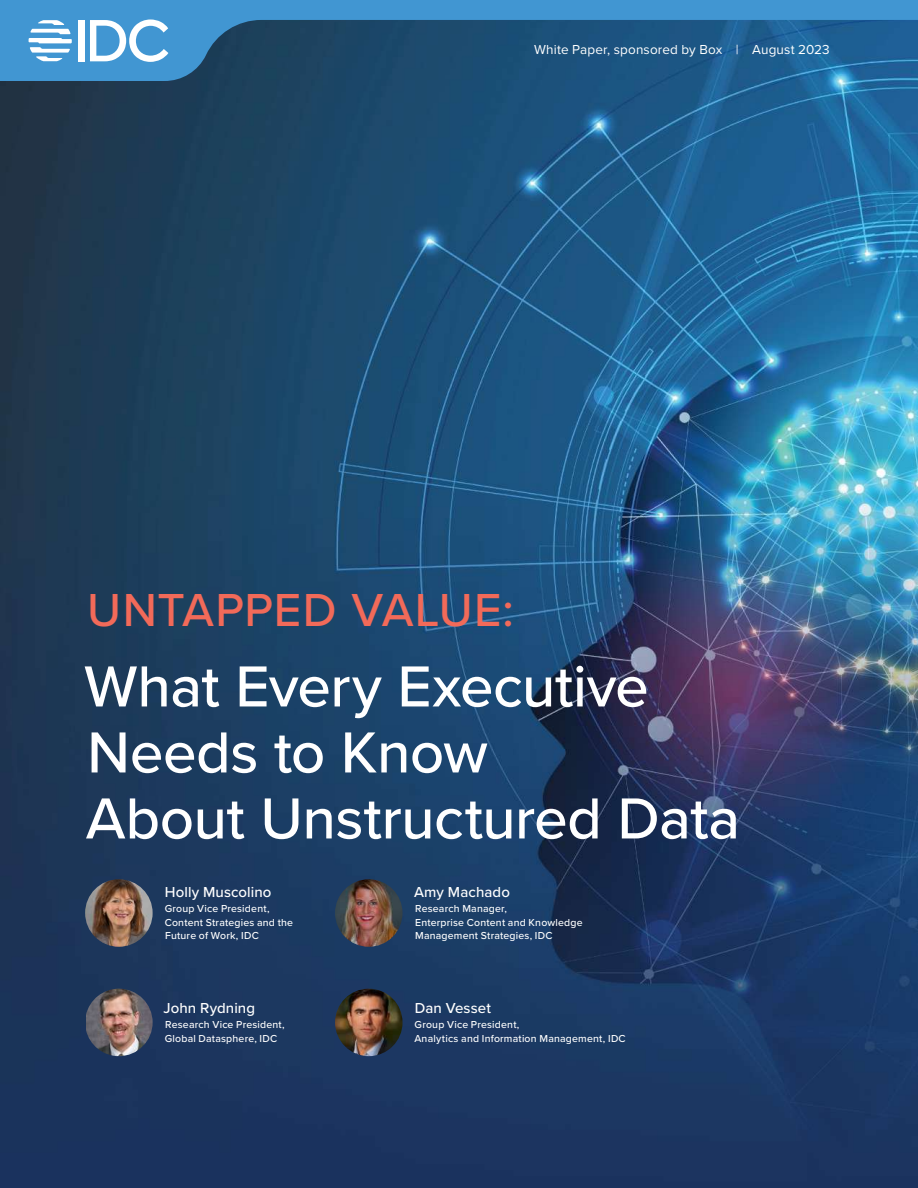
<style>
.page{position:relative;width:918px;height:1188px;background:#fff}
.page>*{position:absolute;margin:0;border:0;box-sizing:border-box;transform-origin:0 0}
.t1{font:500 60px/66px "Proxima Nova";letter-spacing:-.01em;color:#fff}
.t2{font:500 48px "Proxima Nova";letter-spacing:.015em;color:#f26a59}
.t3{font:500 15px "Proxima Nova";letter-spacing:.005em;color:#fff}
.t4{font:13.5px "Proxima Nova";letter-spacing:.01em;color:#fff}
.t5{font:500 10.5px/13.5px "Proxima Nova";letter-spacing:.02em;color:#fff}
</style>
<div class="page">
<img style="left:0;top:81px;width:918px;height:1107px">
<svg style="left:0;top:0;width:918px;height:81px;background:#2a6b9b"></svg>
<div style="left:78px;top:20px;width:7px;height:41px;background:#fff"></div>
<svg style="left:90px;top:19px;width:78px;height:43px"></svg>
<svg style="left:29px;top:20px;width:43px;height:41px"></svg>
<img style="left:85px;top:879px;width:68px;height:68px;border-radius:34px">
<img style="left:335px;top:879px;width:68px;height:68px;border-radius:34px">
<img style="left:335px;top:989px;width:68px;height:67px;border-radius:34px">
<img style="left:86px;top:989px;width:67px;height:67px">
<p class="t4" style="left:534px;top:39px;width:297px">White Paper, sponsored by Box | August 2023</p>
<h2 class="t2" style="left:87px;top:575px;width:428px">UNTAPPED VALUE:</h2>
<h1 class="t1" style="left:84px;top:651px;width:658px">What Every Executive<br>Needs to Know<br>About Unstructured Data</h1>
<h3 class="t3" style="left:165px;top:881px;width:108px">Holly Muscolino</h3>
<p class="t5" style="left:165px;top:901px;width:130px">Group Vice President,<br>Content Strategies and the<br>Future of Work, IDC</p>
<h3 class="t3" style="left:163px;top:997px;width:93px">John Rydning</h3>
<p class="t5" style="left:165px;top:1018px;width:122px">Research Vice President,<br>Global Datasphere, IDC</p>
<h3 class="t3" style="left:414px;top:881px;width:97px">Amy Machado</h3>
<p class="t5" style="left:415px;top:901px;width:169px">Research Manager,<br>Enterprise Content and Knowledge<br>Management Strategies, IDC</p>
<h3 class="t3" style="left:415px;top:997px;width:78px">Dan Vesset</h3>
<p class="t5" style="left:414px;top:1018px;width:213px">Group Vice President,<br>Analytics and Information Management, IDC</p>
</div>
